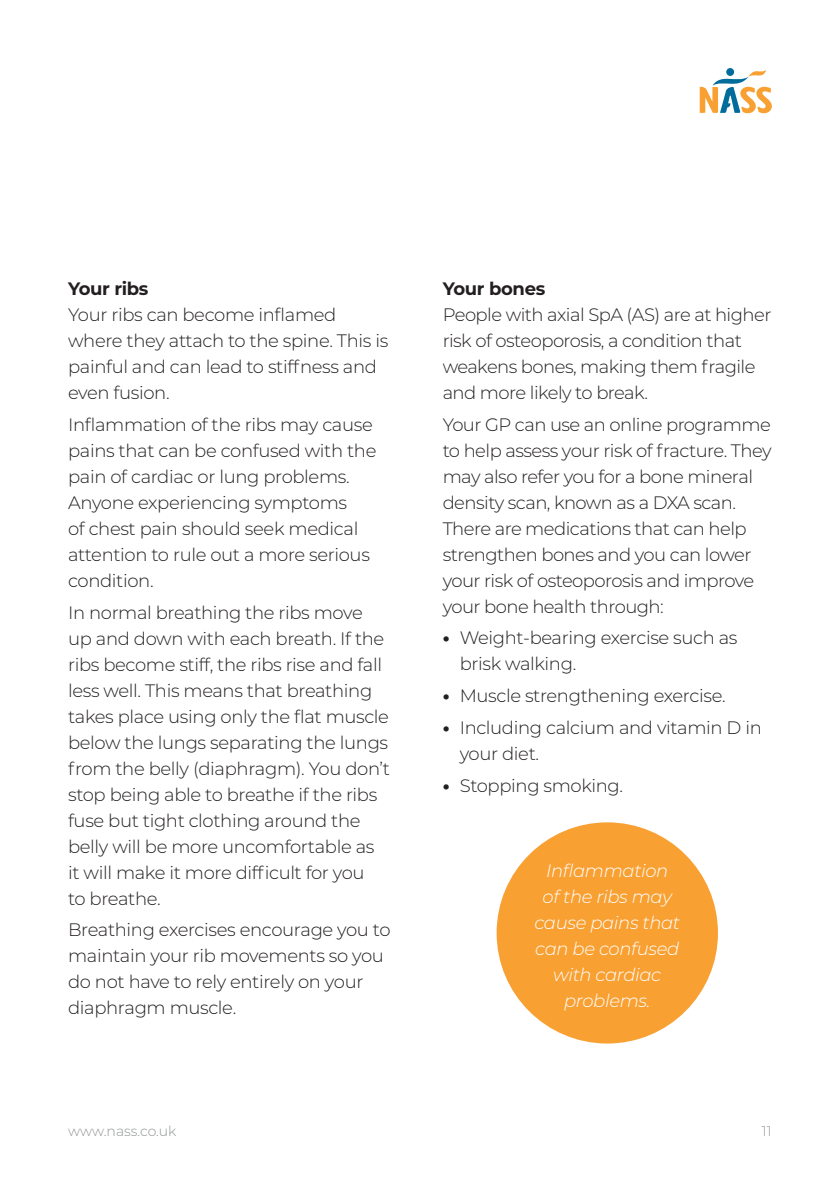
<style>
.page{position:relative;width:840px;height:1191px;background:#fff}
.page>*{position:absolute;margin:0;border:0;box-sizing:border-box;transform-origin:0 0}
.t1{font:300 18px/26px "Montserrat";letter-spacing:-.02em;color:#231f20}
.t2{font:italic 300 18px/26px "Montserrat";letter-spacing:-.02em;color:#fff;text-align:center}
.t3{font:700 18px "Montserrat";letter-spacing:-.02em;color:#231f20}
.t4{font:300 14px "Montserrat";color:#939598}
.s1{font-weight:800}
</style>
<div class="page">
<svg style="left:699px;top:87px;width:72px;height:26px"></svg>
<svg style="left:725px;top:68px;width:8px;height:8px"></svg>
<svg style="left:712px;top:73px;width:36px;height:17px"></svg>
<svg style="left:748px;top:66px;width:17px;height:14px"></svg>
<div style="left:496px;top:822px;width:221px;height:221px;background:#f9a032;border-radius:50%"></div>
<p class="t3" style="left:68px;top:276px;width:82px">Your ribs</p>
<p class="t1" style="left:68px;top:301px;width:321px">Your ribs can become inflamed where they attach to the spine. This is painful and can lead to stiffness and even fusion.</p>
<p class="t1" style="left:68px;top:411px;width:310px">Inflammation of the ribs may cause pains that can be confused with the pain of cardiac or lung problems.<br>Anyone experiencing symptoms<br>of chest pain should seek medical attention to rule out a more serious condition.</p>
<p class="t1" style="left:68px;top:599px;width:323px">In normal breathing the ribs move up and down with each breath. If the ribs become stiff, the ribs rise and fall less well. This means that breathing takes place using only the flat muscle below the lungs separating the lungs from the belly (diaphragm). You don’t stop being able to breathe if the ribs fuse but tight clothing around the belly will be more uncomfortable as it will make it more difficult for you<br>to breathe.</p>
<p class="t1" style="left:68px;top:916px;width:324px">Breathing exercises encourage you to maintain your rib movements so you do not have to rely entirely on your diaphragm muscle.</p>
<p class="t3" style="left:442px;top:276px;width:104px">Your bones</p>
<p class="t1" style="left:442px;top:301px;width:330px">People with axial SpA (AS) are at higher risk of osteoporosis, a condition that weakens bones, making them fragile and more likely to break.</p>
<p class="t1" style="left:442px;top:411px;width:330px">Your GP can use an online programme to help assess your risk of fracture. They may also refer you for a bone mineral density scan, known as a DXA scan.<br>There are medications that can help strengthen bones and you can lower your risk of osteoporosis and improve your bone health through:</p>
<p class="t1" style="left:459px;top:624px;width:279px;text-indent:-17px"><span class="s1">•</span> Weight-bearing exercise such as brisk walking.</p>
<p class="t1" style="left:442px;top:682px;width:284px"><span class="s1">•</span> Muscle strengthening exercise.</p>
<p class="t1" style="left:459px;top:714px;width:303px;text-indent:-17px"><span class="s1">•</span> Including calcium and vitamin D in your diet.</p>
<p class="t1" style="left:442px;top:771px;width:182px"><span class="s1">•</span> Stopping smoking.</p>
<p class="t2" style="left:534px;top:856px;width:147px">Inflammation<br>of the ribs may cause pains that can be confused with cardiac problems.</p>
<p class="t4" style="left:68px;top:1122px;width:110px">www.nass.co.uk</p>
<p class="t4" style="left:761px;top:1122px;width:11px">11</p>
</div>
